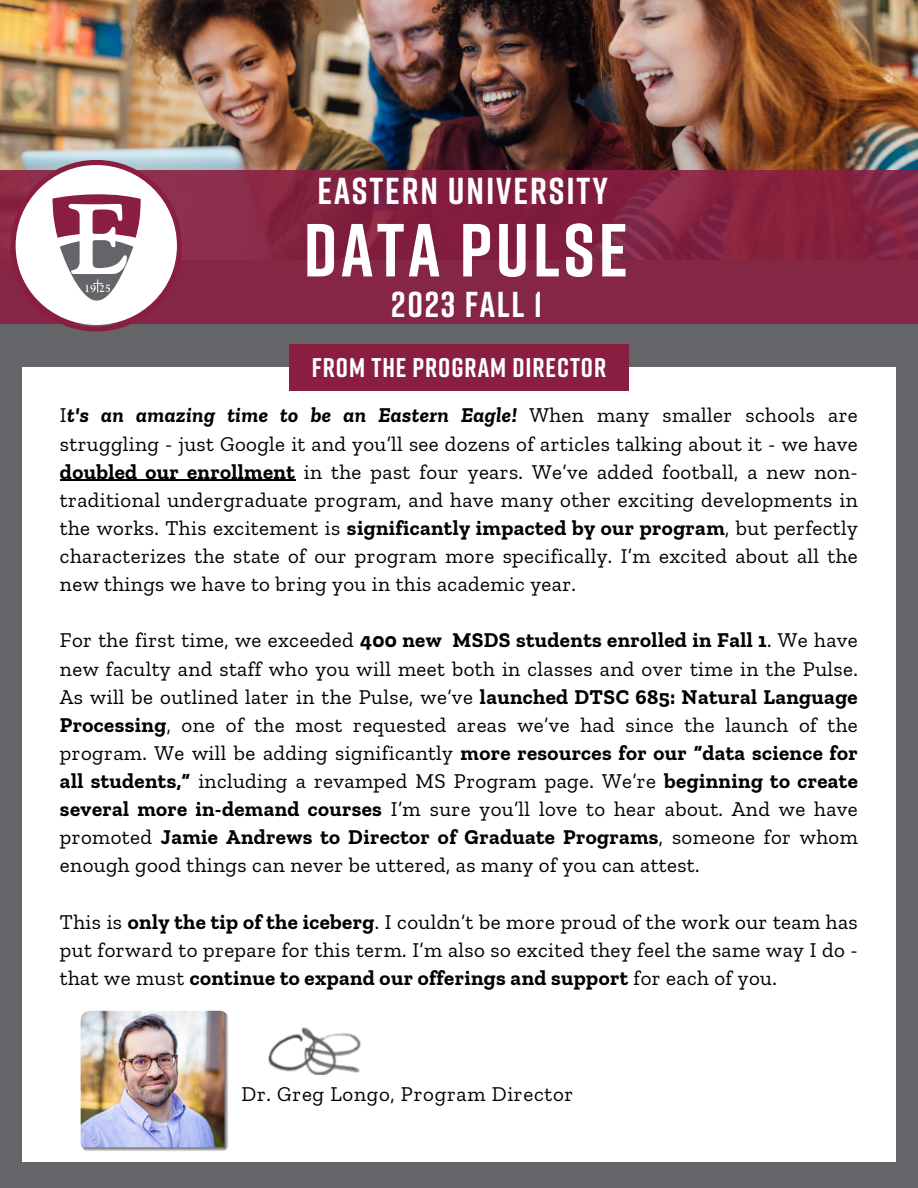
<style>
.page{position:relative;width:918px;height:1188px;background:#636569}
.page>*{position:absolute;margin:0;border:0;box-sizing:border-box;transform-origin:0 0}
.t1{font:700 75px "Rift";letter-spacing:.05em;color:#fff}
.t2{font:700 37.5px "Rift";letter-spacing:.05em;color:#fff}
.t3{font:700 36px "Rift";letter-spacing:.05em;color:#fff}
.t4{font:700 27px "Rift";letter-spacing:.035em;color:#fff}
.t5{font:21px/28.2px "Zilla Slab";letter-spacing:.02em;color:#000;text-align:justify}
.s1{font-weight:700;font-style:italic}
.s2{font-weight:700}
</style>
<div class="page">
<img style="left:0;top:0;width:918px;height:170px">
<div style="left:0;top:170px;width:918px;height:154px;background:#852645"></div>
<svg style="left:10px;top:160px;width:172px;height:171px"></svg>
<div style="left:22px;top:367px;width:874px;height:794px;background:#fff"></div>
<div style="left:289px;top:344px;width:340px;height:47px;background:#8a1e41"></div>
<hr style="left:60px;top:480px;width:235px;height:1px;background:#000">
<img style="left:268px;top:1027px;width:93px;height:47px">
<img style="left:80px;top:1011px;width:150px;height:141px;border-radius:10px">
<p class="t2" style="left:318px;top:168px;width:292px">EASTERN UNIVERSITY</p>
<p class="t1" style="left:304px;top:203px;width:326px">DATA PULSE</p>
<p class="t3" style="left:391px;top:282px;width:152px">2023 FALL 1</p>
<p class="t4" style="left:312px;top:350px;width:296px">FROM THE PROGRAM DIRECTOR</p>
<p class="t5" style="left:60px;top:401px;width:799px">I<span class="s1">t's an amazing time to be an Eastern Eagle!</span> When many smaller schools are struggling - just Google it and you’ll see dozens of articles talking about it - we have <span class="s2">doubled our enrollment</span> in the past four years. We’ve added football, a new non&shy;traditional undergraduate program, and have many other exciting developments in the works. This excitement is <span class="s2">significantly impacted by our program</span>, but perfectly characterizes the state of our program more specifically. I’m excited about all the new things we have to bring you in this academic year.</p>
<p class="t5" style="left:60px;top:626px;width:799px">For the first time, we exceeded <span class="s2">400 new MSDS students enrolled in Fall 1</span>. We have new faculty and staff who you will meet both in classes and over time in the Pulse.<br>As will be outlined later in the Pulse, we’ve <span class="s2">launched DTSC 685: Natural Language Processing</span>, one of the most requested areas we’ve had since the launch of the program. We will be adding significantly <span class="s2">more resources for our “data science for all students,”</span> including a revamped MS Program page. We’re <span class="s2">beginning to create several more in-demand courses</span> I’m sure you’ll love to hear about. And we have promoted <span class="s2">Jamie Andrews to Director of Graduate Programs</span>, someone for whom enough good things can never be uttered, as many of you can attest.</p>
<p class="t5" style="left:60px;top:907px;width:799px">This is <span class="s2">only the tip of the iceberg</span>. I couldn’t be more proud of the work our team has put forward to prepare for this term. I’m also so excited they feel the same way I do - that we must <span class="s2">continue to expand our offerings and support</span> for each of you.</p>
<p class="t5" style="left:241px;top:1080px;width:333px">Dr. Greg Longo, Program Director</p>
</div>
